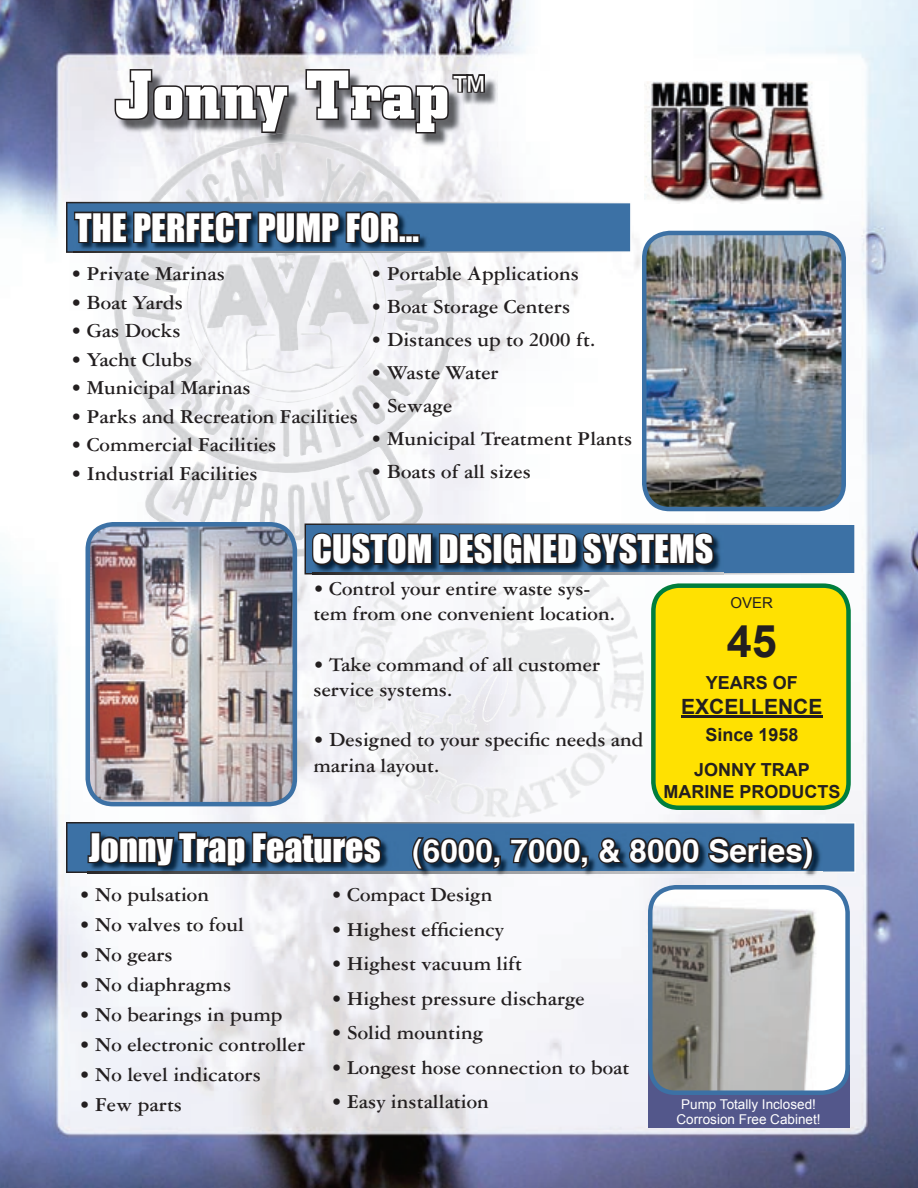
<style>
.page{position:relative;width:918px;height:1188px;background:#fff}
.page>*{position:absolute;margin:0;border:0;box-sizing:border-box;transform-origin:0 0}
.t1{font:700 72px "City D";color:#fff}
.t2{font:700 45px "Arial";color:#231f20}
.t3{font:36px "Impact";color:#fff}
.t4{font:700 31.5px "Helvetica";color:#fff}
.t5{font:700 21px/25.2px "Garamond Three";color:#231f20}
.t6{font:700 21px "Arial";color:#231f20}
.t7{font:700 18px/35.1px "Arial";color:#231f20;text-align:center}
.t8{font:15px "Arial";color:#231f20}
.t9{font:13.5px/15px "Arial";color:#fff;text-align:center}
.s1{font-family:"Impact";font-weight:400;font-size:36px}
</style>
<div class="page">
<img style="left:0;top:0;width:918px;height:1188px">
<img style="left:642px;top:231px;width:204px;height:268px">
<img style="left:111px;top:147px;width:340px;height:315px">
<svg style="left:66px;top:177px;width:566px;height:76px"></svg>
<div style="left:398px;top:234px;width:9px;height:9px;border:3px solid #231f20"></div>
<div style="left:405px;top:234px;width:8px;height:9px;border:3px solid #231f20"></div>
<div style="left:411px;top:234px;width:9px;height:9px;border:3px solid #231f20"></div>
<svg style="left:305px;top:499px;width:551px;height:76px"></svg>
<img style="left:85px;top:522px;width:212px;height:284px">
<div style="left:648px;top:1066px;width:202px;height:62px;background:#53578b"></div>
<img style="left:644px;top:81px;width:184px;height:123px">
<svg style="left:651px;top:583px;width:200px;height:227px;background:#ead80a"></svg>
<hr style="left:681px;top:715px;width:141px;height:2px;background:#231f20">
<img style="left:116px;top:71px;width:382px;height:76px">
<img style="left:217px;top:133px;width:137px;height:14px">
<svg style="left:113px;top:68px;width:177px;height:67px;background:#929195"></svg>
<svg style="left:304px;top:58px;width:183px;height:77px"></svg>
<svg style="left:66px;top:822px;width:790px;height:273px"></svg>
<h1 class="t1" style="left:115px;top:54px;width:375px">Jonny Trap<sup>™</sup></h1>
<h3 class="t3" style="left:75px;top:205px;width:345px">THE PERFECT PUMP FOR...</h3>
<p class="t5" style="left:71px;top:261px;width:155px">• Private Marinas</p>
<p class="t5" style="left:71px;top:290px;width:113px">• Boat Yards</p>
<p class="t5" style="left:71px;top:318px;width:111px">• Gas Docks</p>
<p class="t5" style="left:71px;top:347px;width:123px">• Yacht Clubs</p>
<p class="t5" style="left:71px;top:375px;width:181px">• Municipal Marinas</p>
<p class="t5" style="left:71px;top:404px;width:288px">• Parks and Recreation Facilities</p>
<p class="t5" style="left:71px;top:432px;width:207px">• Commercial Facilities</p>
<p class="t5" style="left:71px;top:461px;width:188px">• Industrial Facilities</p>
<p class="t5" style="left:371px;top:261px;width:209px">• Portable Applications</p>
<p class="t5" style="left:371px;top:294px;width:200px">• Boat Storage Centers</p>
<p class="t5" style="left:371px;top:327px;width:225px">• Distances up to 2000 ft.</p>
<p class="t5" style="left:371px;top:360px;width:129px">• Waste Water</p>
<p class="t5" style="left:371px;top:393px;width:83px">• Sewage</p>
<p class="t5" style="left:371px;top:426px;width:263px">• Municipal Treatment Plants</p>
<p class="t5" style="left:371px;top:459px;width:161px">• Boats of all sizes</p>
<h3 class="t3" style="left:312px;top:527px;width:403px">CUSTOM DESIGNED SYSTEMS</h3>
<p class="t5" style="left:314px;top:576px;width:303px">• Control your entire waste sys&shy;tem from one convenient location.</p>
<p class="t5" style="left:314px;top:652px;width:288px">• Take command of all customer service systems.</p>
<p class="t5" style="left:314px;top:727px;width:331px">• Designed to your specific needs and marina layout.</p>
<p class="t8" style="left:731px;top:594px;width:44px">OVER</p>
<h2 class="t2" style="left:727px;top:616px;width:52px">45</h2>
<p class="t7" style="left:706px;top:665px;width:94px">YEARS OF</p>
<p class="t6" style="left:681px;top:695px;width:143px">EXCELLENCE</p>
<p class="t7" style="left:694px;top:717px;width:117px">Since 1958<br>JONNY TRAP</p>
<p class="t7" style="left:663px;top:774px;width:178px">MARINE PRODUCTS</p>
<h3 class="t4" style="left:89px;top:829px;width:726px"><span class="s1">Jonny Trap Features</span> (6000, 7000, &amp; 8000 Series)</h3>
<p class="t5" style="left:332px;top:882px;width:162px">• Compact Design</p>
<p class="t5" style="left:332px;top:917px;width:174px">• Highest efficiency</p>
<p class="t5" style="left:332px;top:951px;width:192px">• Highest vacuum lift</p>
<p class="t5" style="left:332px;top:986px;width:255px">• Highest pressure discharge</p>
<p class="t5" style="left:332px;top:1020px;width:153px">• Solid mounting</p>
<p class="t5" style="left:332px;top:1055px;width:300px">• Longest hose connection to boat</p>
<p class="t5" style="left:332px;top:1089px;width:159px">• Easy installation</p>
<p class="t5" style="left:79px;top:882px;width:131px">• No pulsation</p>
<p class="t5" style="left:79px;top:912px;width:166px">• No valves to foul</p>
<p class="t5" style="left:79px;top:942px;width:95px">• No gears</p>
<p class="t5" style="left:79px;top:972px;width:153px">• No diaphragms</p>
<p class="t5" style="left:79px;top:1002px;width:205px">• No bearings in pump</p>
<p class="t5" style="left:79px;top:1032px;width:227px">• No electronic controller</p>
<p class="t5" style="left:79px;top:1062px;width:183px">• No level indicators</p>
<p class="t5" style="left:79px;top:1092px;width:104px">• Few parts</p>
<p class="t9" style="left:677px;top:1097px;width:146px">Pump Totally Inclosed!<br>Corrosion Free Cabinet!</p>
</div>
